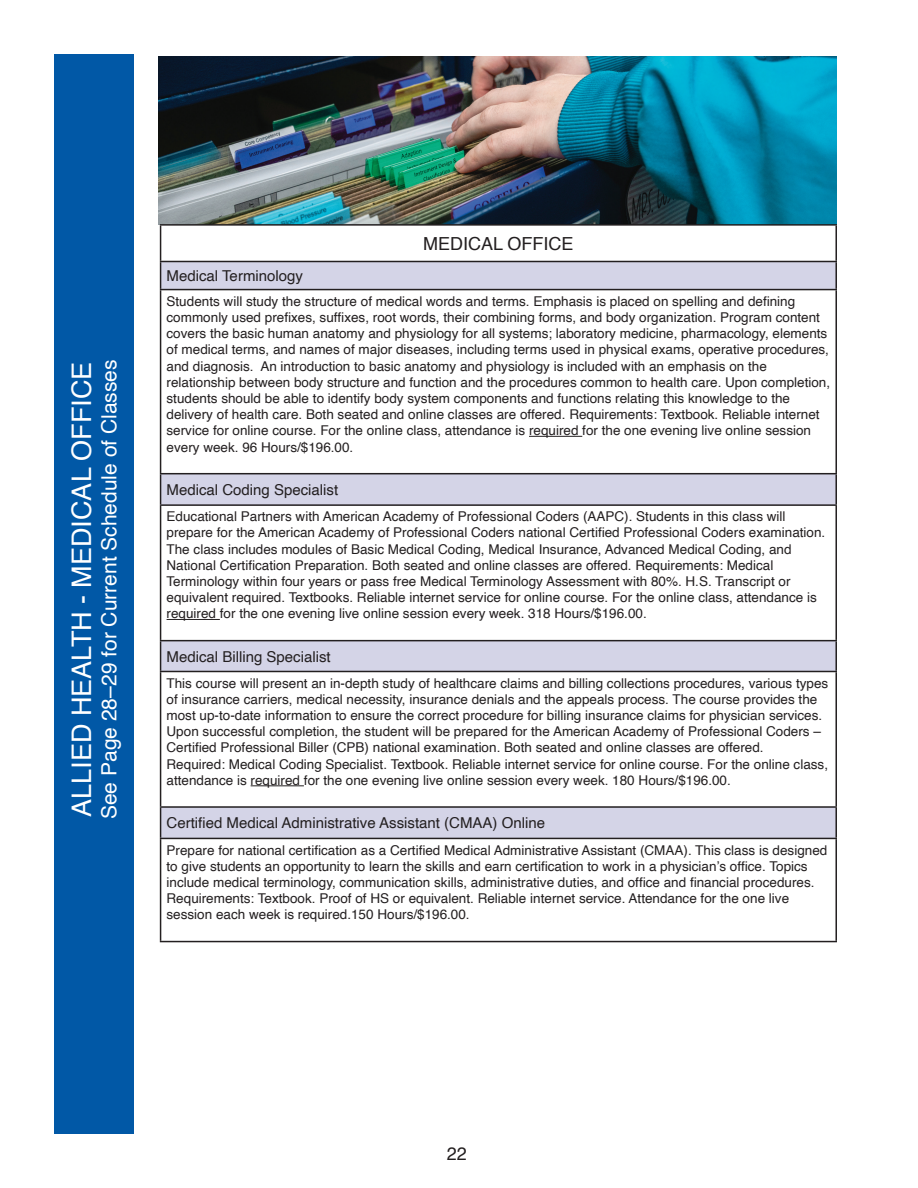
<style>
.page{position:relative;width:918px;height:1188px;background:#fff}
.page>*{position:absolute;margin:0;border:0;box-sizing:border-box;transform-origin:0 0}
.t1{font:27px "Helvetica";color:#fff}
.t2{font:21px "Helvetica";color:#fff}
.t3{font:18px "Helvetica";color:#231f20}
.t4{font:15px "Helvetica";color:#231f20}
.t5{font:13.5px/16.2px "Helvetica";color:#231f20}
</style>
<div class="page">
<div style="left:54px;top:54px;width:80px;height:1080px;background:#0158a6"></div>
<img style="left:159px;top:56px;width:678px;height:168px">
<svg style="left:161px;top:262px;width:674px;height:576px"></svg>
<hr style="left:160px;top:226px;width:1px;height:35px;background:#231f20">
<hr style="left:835px;top:226px;width:2px;height:35px;background:#231f20">
<hr style="left:160px;top:261px;width:677px;height:1px;background:#231f20">
<svg style="left:160px;top:262px;width:1px;height:27px"></svg>
<hr style="left:835px;top:262px;width:2px;height:27px;background:#231f20">
<hr style="left:160px;top:289px;width:677px;height:1px;background:#231f20">
<hr style="left:160px;top:290px;width:1px;height:183px;background:#231f20">
<hr style="left:835px;top:290px;width:2px;height:183px;background:#231f20">
<hr style="left:160px;top:473px;width:677px;height:1px;background:#231f20">
<hr style="left:160px;top:474px;width:1px;height:30px;background:#231f20">
<hr style="left:835px;top:474px;width:2px;height:30px;background:#231f20">
<hr style="left:160px;top:504px;width:677px;height:2px;background:#231f20">
<hr style="left:160px;top:506px;width:1px;height:134px;background:#231f20">
<hr style="left:835px;top:506px;width:2px;height:134px;background:#231f20">
<hr style="left:160px;top:640px;width:677px;height:1px;background:#231f20">
<hr style="left:160px;top:641px;width:1px;height:30px;background:#231f20">
<hr style="left:835px;top:641px;width:2px;height:30px;background:#231f20">
<hr style="left:160px;top:671px;width:677px;height:1px;background:#231f20">
<hr style="left:160px;top:672px;width:1px;height:134px;background:#231f20">
<hr style="left:835px;top:672px;width:2px;height:134px;background:#231f20">
<hr style="left:160px;top:806px;width:677px;height:2px;background:#231f20">
<hr style="left:160px;top:808px;width:1px;height:30px;background:#231f20">
<hr style="left:835px;top:808px;width:2px;height:30px;background:#231f20">
<hr style="left:160px;top:838px;width:677px;height:1px;background:#231f20">
<hr style="left:160px;top:839px;width:1px;height:102px;background:#231f20">
<hr style="left:835px;top:839px;width:2px;height:102px;background:#231f20">
<hr style="left:160px;top:224px;width:677px;height:2px;background:#231f20">
<hr style="left:160px;top:941px;width:677px;height:1px;background:#231f20">
<hr style="left:529px;top:436px;width:53px;height:1px;background:#231f20">
<hr style="left:167px;top:619px;width:53px;height:1px;background:#231f20">
<hr style="left:251px;top:786px;width:53px;height:1px;background:#231f20">
<h1 class="t1" style="left:61px;top:817px;width:456px;rotate:-90deg">ALLIED HEALTH - MEDICAL OFFICE</h1>
<h2 class="t2" style="left:93px;top:819px;width:461px;rotate:-90deg">See Page 28–29 for Current Schedule of Classes</h2>
<h3 class="t3" style="left:423px;top:230px;width:152px">MEDICAL OFFICE</h3>
<p class="t4" style="left:167px;top:264px;width:138px">Medical Terminology</p>
<p class="t5" style="left:167px;top:293px;width:665px">Students will study the structure of medical words and terms. Emphasis is placed on spelling and defining commonly used prefixes, suffixes, root words, their combining forms, and body organization. Program content covers the basic human anatomy and physiology for all systems; laboratory medicine, pharmacology, elements of medical terms, and names of major diseases, including terms used in physical exams, operative procedures, and diagnosis. An introduction to basic anatomy and physiology is included with an emphasis on the relationship between body structure and function and the procedures common to health care. Upon completion, students should be able to identify body system components and functions relating this knowledge to the delivery of health care. Both seated and online classes are offered. Requirements: Textbook. Reliable internet service for online course. For the online class, attendance is required for the one evening live online session every week. 96 Hours/$196.00.</p>
<p class="t4" style="left:167px;top:478px;width:173px">Medical Coding Specialist</p>
<p class="t5" style="left:167px;top:509px;width:660px">Educational Partners with American Academy of Professional Coders (AAPC). Students in this class will prepare for the American Academy of Professional Coders national Certified Professional Coders examination.<br>The class includes modules of Basic Medical Coding, Medical Insurance, Advanced Medical Coding, and National Certification Preparation. Both seated and online classes are offered. Requirements: Medical Terminology within four years or pass free Medical Terminology Assessment with 80%. H.S. Transcript or equivalent required. Textbooks. Reliable internet service for online course. For the online class, attendance is required for the one evening live online session every week. 318 Hours/$196.00.</p>
<p class="t4" style="left:167px;top:645px;width:166px">Medical Billing Specialist</p>
<p class="t5" style="left:167px;top:675px;width:663px">This course will present an in-depth study of healthcare claims and billing collections procedures, various types of insurance carriers, medical necessity, insurance denials and the appeals process. The course provides the most up-to-date information to ensure the correct procedure for billing insurance claims for physician services.<br>Upon successful completion, the student will be prepared for the American Academy of Professional Coders – Certified Professional Biller (CPB) national examination. Both seated and online classes are offered.<br>Required: Medical Coding Specialist. Textbook. Reliable internet service for online course. For the online class, attendance is required for the one evening live online session every week. 180 Hours/$196.00.</p>
<p class="t4" style="left:167px;top:812px;width:380px">Certified Medical Administrative Assistant (CMAA) Online</p>
<p class="t5" style="left:167px;top:842px;width:662px">Prepare for national certification as a Certified Medical Administrative Assistant (CMAA). This class is designed to give students an opportunity to learn the skills and earn certification to work in a physician’s office. Topics include medical terminology, communication skills, administrative duties, and office and financial procedures.<br>Requirements: Textbook. Proof of HS or equivalent. Reliable internet service. Attendance for the one live session each week is required.150 Hours/$196.00.</p>
<h3 class="t3" style="left:447px;top:1140px;width:22px">22</h3>
</div>
